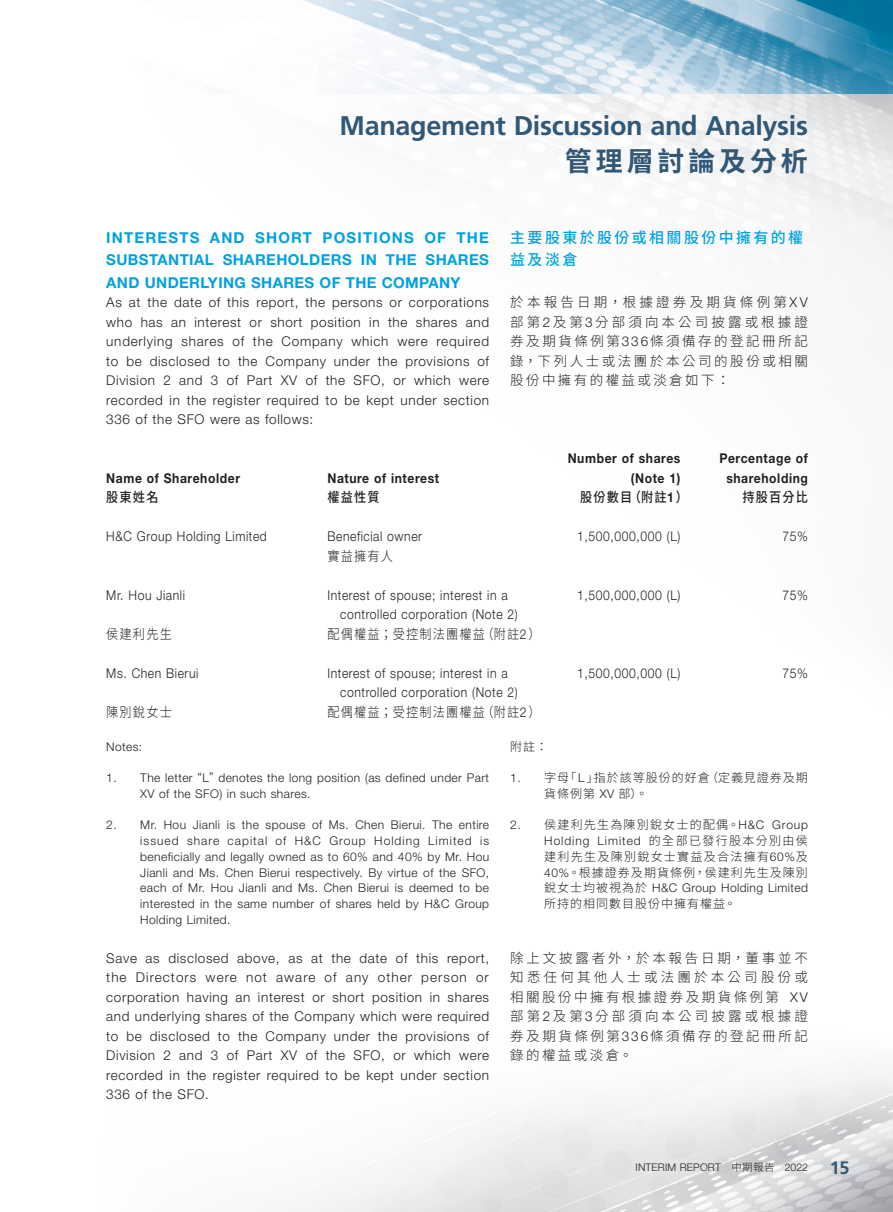
<style>
.page{position:relative;width:893px;height:1212px;background:#fff}
.page>*{position:absolute;margin:0;border:0;box-sizing:border-box;transform-origin:0 0}
.t1{font:700 27px "Frutiger LT Std";letter-spacing:-.01em;color:#325878}
.t2{font:700 27px "Source Han Sans TC";letter-spacing:.145em;color:#325878}
.Heading_1{font:700 15px/22.5px "Helvetica Neue LT Std";letter-spacing:.025em;color:#00a2df;text-align:justify}
.C_Heading_1{font:500 15px/22.5px "Source Han Sans TC";letter-spacing:.16em;color:#00a2df}
.Body_Text{font:300 13.5px/19.5px "Helvetica Neue LT Std";letter-spacing:.05em;color:#231f20;text-align:justify}
.Body_Text-2{font:300 13.5px/19.5px "Helvetica Neue LT Std";letter-spacing:.05em;color:#231f20;scale:.9 1}
.C_Body_Text{font:300 13.5px/19.5px "Source Han Sans TC";letter-spacing:.19em;color:#231f20;text-align:justify}
.Body_Text-3{font:700 13.5px/19.5px "Helvetica Neue LT Std";letter-spacing:.05em;color:#231f20;text-align:right;scale:.9 1}
.Body_Text-4{font:300 13.5px "Source Han Sans TC";letter-spacing:.1em;color:#231f20;scale:.9 1}
.Body_Text-5{font:500 13.5px "Source Han Sans TC";letter-spacing:.1em;color:#231f20;scale:.9 1}
.Notes{font:300 12px/15.8px "Helvetica Neue LT Std";letter-spacing:.035em;color:#231f20}
.C_Notes{font:300 12px/15.8px "Source Han Sans TC";letter-spacing:.085em;color:#231f20}
.t3{font:300 10.5px "Helvetica Neue LT Std";letter-spacing:.015em;color:#231f20}
.s1{font-family:"Helvetica Neue LT Std"}
.s2{font-family:"Helvetica Neue LT Std";font-weight:700}
.s3{font-family:"Source Han Sans TC"}
.s4{font-family:"Frutiger LT Std";font-weight:700;font-size:18px;color:#325878}
</style>
<div class="page">
<img style="left:272px;top:94px;width:621px;height:1118px">
<img style="left:303px;top:0;width:590px;height:94px">
<h1 class="t1" style="left:339px;top:110px;width:470px">Management Discussion and Analysis</h1>
<h1 class="t2" style="left:565px;top:146px;width:245px">管理層討論及分析</h1>
<p class="Heading_1" style="left:106px;top:226px;width:384px">INTERESTS AND SHORT POSITIONS OF THE SUBSTANTIAL SHAREHOLDERS IN THE SHARES AND UNDERLYING SHARES OF THE COMPANY</p>
<p class="Body_Text" style="left:106px;top:292px;width:384px">As at the date of this report, the persons or corporations who has an interest or short position in the shares and underlying shares of the Company which were required to be disclosed to the Company under the provisions of Division 2 and 3 of Part XV of the SFO, or which were recorded in the register required to be kept under section 336 of the SFO were as follows:</p>
<p class="Body_Text-3" style="left:106px;top:468px;width:150px">Name of Shareholder</p>
<p class="Body_Text-3" style="left:327px;top:468px;width:126px">Nature of interest</p>
<p class="C_Heading_1" style="left:510px;top:226px;width:294px">主要股東於股份或相關股份中擁有的權益及淡倉</p>
<p class="C_Body_Text" style="left:510px;top:293px;width:299px">於本報告日期，根據證券及期貨條例第<span class="s1">XV</span>部第<span class="s1">2</span>及第<span class="s1">3</span>分部須向本公司披露或根據證券及期貨條例第<span class="s1">336</span>條須備存的登記冊所記錄，下列人士或法團於本公司的股份或相關股份中擁有的權益或淡倉如下：</p>
<p class="Body_Text-3" style="left:568px;top:448px;width:127px">Number of shares (Note 1)</p>
<p class="Body_Text-3" style="left:719px;top:448px;width:100px;text-align:center">Percentage of shareholding</p>
<p class="Body_Text-5" style="left:106px;top:490px;width:59px">股東姓名</p>
<p class="Body_Text-5" style="left:327px;top:490px;width:59px">權益性質</p>
<p class="Body_Text-5" style="left:580px;top:490px;width:121px">股份數目（附註<span class="s2">1</span>）</p>
<p class="Body_Text-5" style="left:742px;top:490px;width:74px">持股百分比</p>
<p class="Body_Text-2" style="left:106px;top:526px;width:180px">H&amp;C Group Holding Limited</p>
<p class="Body_Text-2" style="left:327px;top:526px;width:107px">Beneficial owner</p>
<p class="Body_Text-2" style="left:577px;top:526px;width:116px">1,500,000,000 (L)</p>
<p class="Body_Text-2" style="left:782px;top:526px;width:30px">75%</p>
<p class="Body_Text-4" style="left:327px;top:548px;width:74px">實益擁有人</p>
<p class="Body_Text-2" style="left:106px;top:585px;width:89px">Mr. Hou Jianli</p>
<p class="Body_Text-2" style="left:340px;top:585px;width:199px;text-indent:-13px">Interest of spouse; interest in a controlled corporation (Note 2)</p>
<p class="Body_Text-2" style="left:577px;top:585px;width:116px">1,500,000,000 (L)</p>
<p class="Body_Text-2" style="left:782px;top:585px;width:30px">75%</p>
<p class="Body_Text-4" style="left:106px;top:626px;width:74px">侯建利先生</p>
<p class="Body_Text-4" style="left:327px;top:626px;width:238px">配偶權益；受控制法團權益（附註<span class="s1">2</span>）</p>
<p class="Body_Text-2" style="left:106px;top:663px;width:104px">Ms. Chen Bierui</p>
<p class="Body_Text-2" style="left:340px;top:663px;width:199px;text-indent:-13px">Interest of spouse; interest in a controlled corporation (Note 2)</p>
<p class="Body_Text-2" style="left:577px;top:663px;width:116px">1,500,000,000 (L)</p>
<p class="Body_Text-2" style="left:782px;top:663px;width:30px">75%</p>
<p class="Body_Text-4" style="left:106px;top:704px;width:74px">陳別銳女士</p>
<p class="Body_Text-4" style="left:327px;top:704px;width:238px">配偶權益；受控制法團權益（附註<span class="s1">2</span>）</p>
<p class="Notes" style="left:106px;top:738px;width:37px">Notes:</p>
<p class="Notes" style="left:140px;top:770px;width:350px;text-indent:-34px">1. The letter “L” denotes the long position (as defined under Part<br>XV of the SFO) in such shares.</p>
<p class="Notes" style="left:140px;top:817px;width:350px;text-align:justify;text-indent:-34px">2. Mr. Hou Jianli is the spouse of Ms. Chen Bierui. The entire issued share capital of H&amp;C Group Holding Limited is beneficially and legally owned as to 60% and 40% by Mr. Hou Jianli and Ms. Chen Bierui respectively. By virtue of the SFO, each of Mr. Hou Jianli and Ms. Chen Bierui is deemed to be interested in the same number of shares held by H&amp;C Group Holding Limited.</p>
<p class="Body_Text" style="left:106px;top:948px;width:384px">Save as disclosed above, as at the date of this report, the Directors were not aware of any other person or corporation having an interest or short position in shares and underlying shares of the Company which were required to be disclosed to the Company under the provisions of Division 2 and 3 of Part XV of the SFO, or which were recorded in the register required to be kept under section 336 of the SFO.</p>
<p class="C_Notes" style="left:510px;top:738px;width:39px">附註：</p>
<p class="C_Notes" style="left:544px;top:770px;width:265px;text-indent:-34px"><span class="s1">1.</span> 字母「<span class="s1">L</span>」指於該等股份的好倉（定義見證券及期貨條例第 <span class="s1">XV</span> 部）。</p>
<p class="C_Notes" style="left:544px;top:817px;width:265px;text-align:justify;text-indent:-34px"><span class="s1">2.</span> 侯建利先生為陳別銳女士的配偶。<span class="s1">H&amp;C Group Holding Limited</span> 的全部已發行股本分別由侯建利先生及陳別銳女士實益及合法擁有<span class="s1">60%</span>及<span class="s1">40%</span>。根據證券及期貨條例，侯建利先生及陳別銳女士均被視為於 <span class="s1">H&amp;C Group Holding Limited</span>所持的相同數目股份中擁有權益。</p>
<p class="C_Body_Text" style="left:510px;top:948px;width:299px">除上文披露者外，於本報告日期，董事並不知悉任何其他人士或法團於本公司股份或相關股份中擁有根據證券及期貨條例第 <span class="s1">XV</span>部第<span class="s1">2</span>及第<span class="s1">3</span>分部須向本公司披露或根據證券及期貨條例第<span class="s1">336</span>條須備存的登記冊所記錄的權益或淡倉。</p>
<p class="t3" style="left:636px;top:1161px;width:215px">INTERIM REPORT<span class="s3">　中期報告　</span>2022 <span class="s4">15</span></p>
</div>
